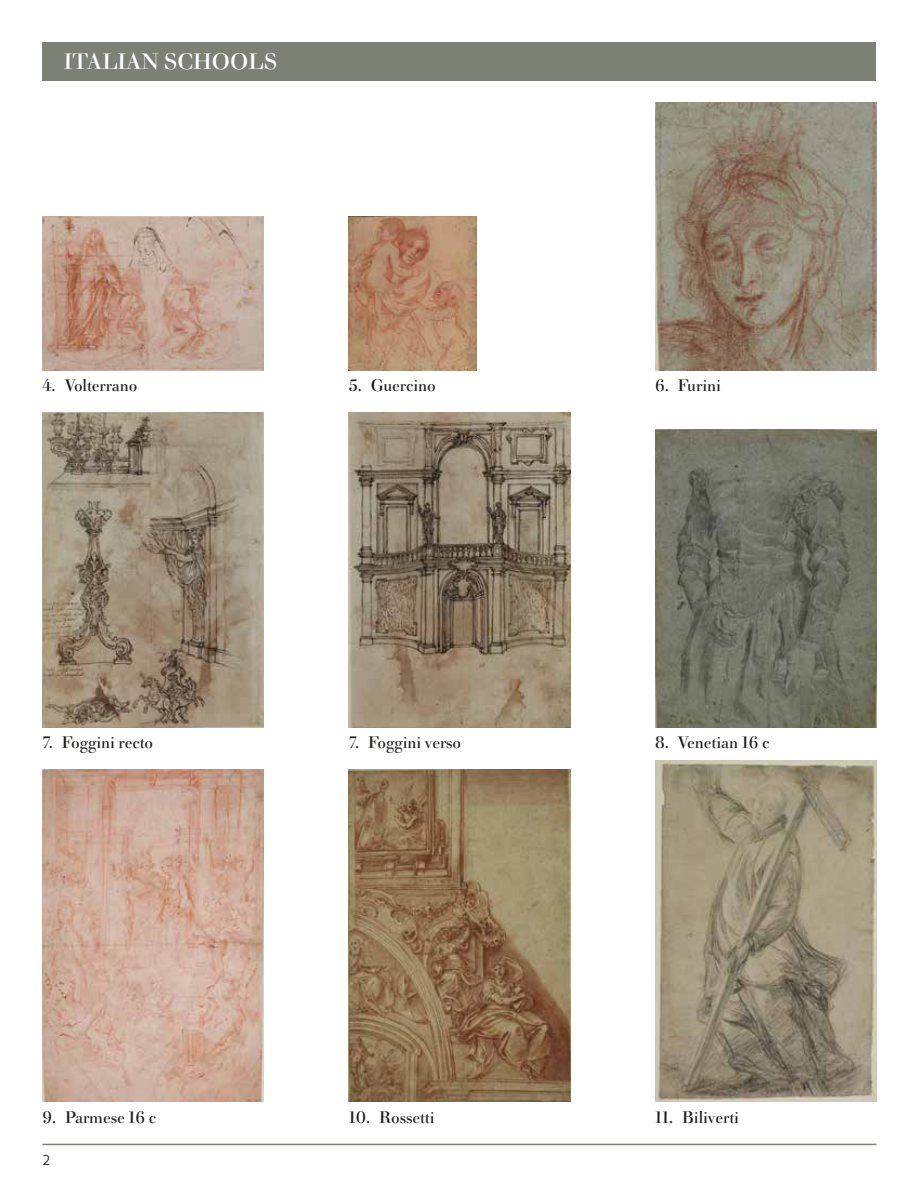
<style>
.page{position:relative;width:919px;height:1187px;background:#fff}
.page>*{position:absolute;margin:0;border:0;box-sizing:border-box;transform-origin:0 0}
.t1{font:24px "Acanthus";color:#fff}
.t2{font:18px "Acanthus";color:#1d1d1b}
.t3{font:300 15px "Alber";color:#1d1d1b}
.s1{font-family:"Acanthus Small Caps"}
</style>
<div class="page">
<div style="left:43px;top:43px;width:833px;height:38px;background:#7d8175"></div>
<img style="left:43px;top:217px;width:221px;height:153px">
<img style="left:349px;top:412px;width:221px;height:315px">
<img style="left:43px;top:769px;width:221px;height:332px">
<img style="left:349px;top:217px;width:127px;height:153px">
<img style="left:43px;top:412px;width:221px;height:315px">
<img style="left:349px;top:769px;width:221px;height:332px">
<img style="left:655px;top:102px;width:221px;height:268px">
<img style="left:655px;top:429px;width:221px;height:298px">
<img style="left:655px;top:760px;width:221px;height:341px">
<hr style="left:43px;top:1143px;width:833px;height:2px;background:#7d8175">
<h1 class="t1" style="left:64px;top:50px;width:215px">ITALIAN SCHOOLS</h1>
<p class="t2" style="left:43px;top:376px;width:96px"><span class="s1">4.</span> Volterrano</p>
<p class="t2" style="left:349px;top:376px;width:88px"><span class="s1">5.</span> Guercino</p>
<p class="t2" style="left:655px;top:377px;width:67px"><span class="s1">6.</span> Furini</p>
<p class="t2" style="left:43px;top:733px;width:112px"><span class="s1">7.</span> Foggini recto</p>
<p class="t2" style="left:349px;top:733px;width:114px"><span class="s1">7.</span> Foggini verso</p>
<p class="t2" style="left:655px;top:733px;width:116px"><span class="s1">8.</span> Venetian <span class="s1">16</span> c</p>
<p class="t2" style="left:43px;top:1107px;width:115px"><span class="s1">9.</span> Parmese <span class="s1">16</span> c</p>
<p class="t2" style="left:349px;top:1107px;width:87px"><span class="s1">10.</span> Rossetti</p>
<p class="t2" style="left:655px;top:1107px;width:85px"><span class="s1">11.</span> Biliverti</p>
<p class="t3" style="left:43px;top:1150px;width:10px">2</p>
</div>
